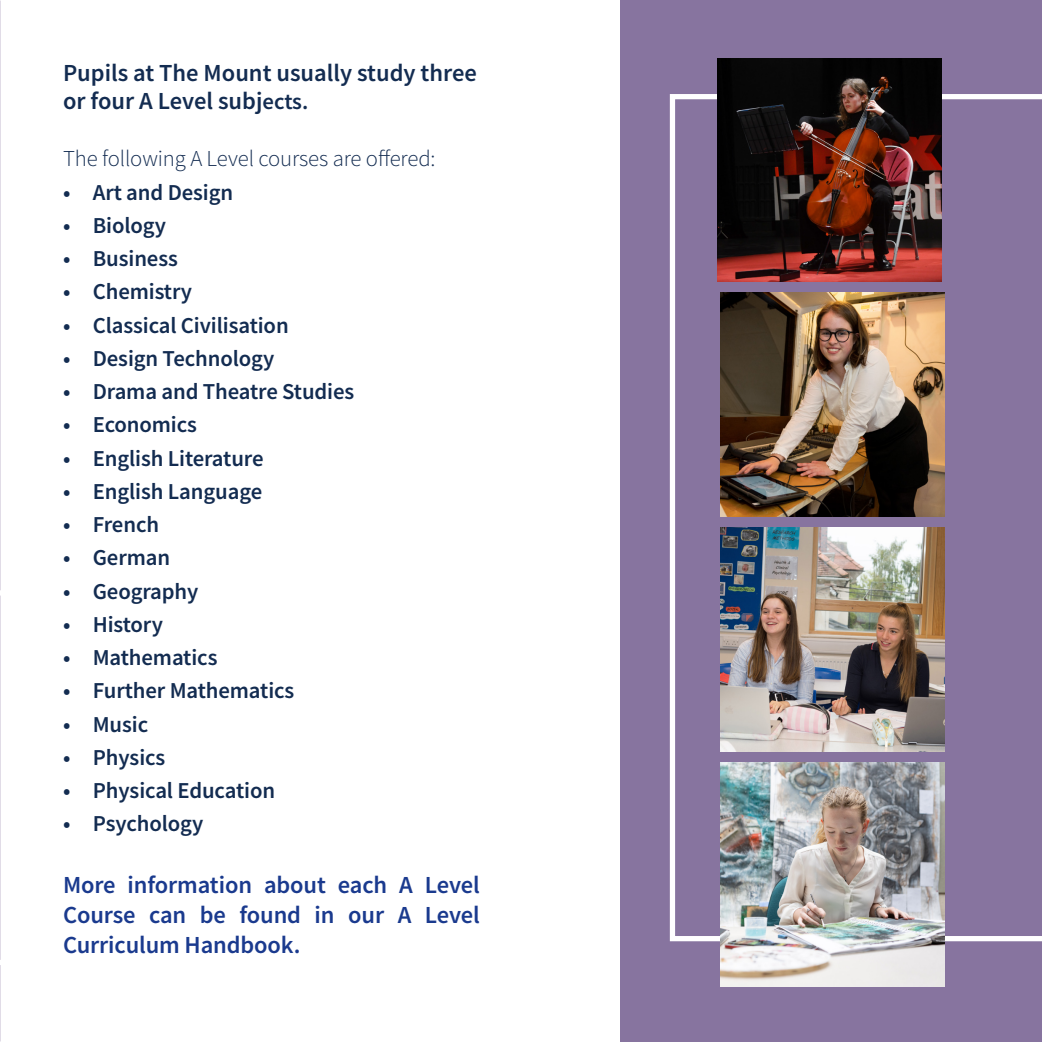
<style>
.page{position:relative;width:1042px;height:1042px;background:#fff}
.page>*{position:absolute;margin:0;border:0;box-sizing:border-box;transform-origin:0 0}
.Page_Body_Text_-_Bla{font:600 24.5px/29.8px "Source Sans Pro";letter-spacing:-.005em;color:#1a3a8e;text-align:justify}
.t1{font:600 24.5px "Source Sans Pro";color:#132c51}
.t2{font:600 22.75px "Source Sans Pro";letter-spacing:-.005em;color:#132c51}
.Page_Body_Text_-_Bla-2{font:300 22.75px "Source Sans Pro";letter-spacing:-.005em;color:#132c51}
.s1{font-size:22.75px}
</style>
<div class="page">
<svg style="left:0;top:590px;width:1px;height:370px"></svg>
<div style="left:620px;top:0;width:422px;height:1042px;background:#87749f"></div>
<svg style="left:670px;top:94px;width:372px;height:847px"></svg>
<img style="left:717px;top:58px;width:224px;height:224px">
<img style="left:720px;top:292px;width:224px;height:224px">
<img style="left:720px;top:528px;width:224px;height:223px">
<img style="left:720px;top:763px;width:224px;height:223px">
<p class="t1" style="left:63px;top:57px;width:415px">Pupils at The Mount usually study three</p>
<p class="t1" style="left:63px;top:85px;width:247px">or four A Level subj<span class="s1">ects.</span></p>
<p class="Page_Body_Text_-_Bla-2" style="left:63px;top:145px;width:374px">The following A Level courses are offered:</p>
<p class="t2" style="left:63px;top:177px;width:172px">• Art and Design</p>
<p class="t2" style="left:63px;top:210px;width:105px">• Biology</p>
<p class="t2" style="left:63px;top:243px;width:116px">• Business</p>
<p class="t2" style="left:63px;top:277px;width:130px">• Chemistry</p>
<p class="t2" style="left:63px;top:310px;width:227px">• Classical Civilisation</p>
<p class="t2" style="left:63px;top:343px;width:213px">• Design Technology</p>
<p class="t2" style="left:63px;top:376px;width:293px">• Drama and Theatre Studies</p>
<p class="t2" style="left:63px;top:410px;width:136px">• Economics</p>
<p class="t2" style="left:63px;top:443px;width:202px">• English Literature</p>
<p class="t2" style="left:63px;top:476px;width:201px">• English Language</p>
<p class="t2" style="left:63px;top:509px;width:98px">• French</p>
<p class="t2" style="left:63px;top:543px;width:109px">• German</p>
<p class="t2" style="left:63px;top:576px;width:137px">• Geography</p>
<p class="t2" style="left:63px;top:609px;width:101px">• History</p>
<p class="t2" style="left:63px;top:642px;width:156px">• Mathematics</p>
<p class="t2" style="left:63px;top:676px;width:233px">• Further Mathematics</p>
<p class="t2" style="left:63px;top:709px;width:87px">• Music</p>
<p class="t2" style="left:63px;top:742px;width:104px">• Physics</p>
<p class="t2" style="left:63px;top:775px;width:214px">• Physical Education</p>
<p class="t2" style="left:63px;top:809px;width:142px">• Psychology</p>
<p class="Page_Body_Text_-_Bla" style="left:63px;top:870px;width:418px">More information about each A Level Course can be found in our A Level Curriculum Handbook.</p>
</div>
